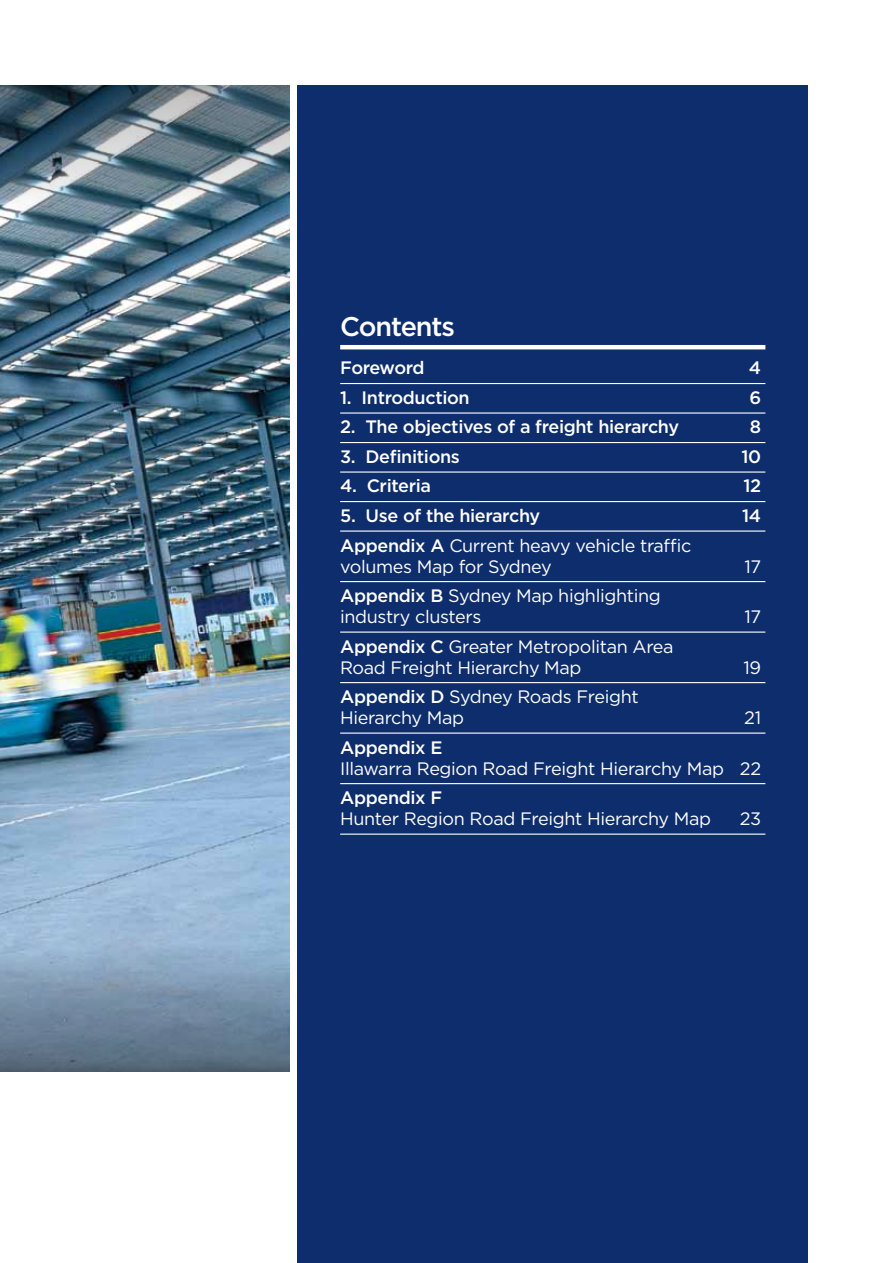
<style>
.page{position:relative;width:893px;height:1263px;background:#fff}
.page>*{position:absolute;margin:0;border:0;box-sizing:border-box;transform-origin:0 0}
.t1{font:500 27px "Gotham";letter-spacing:-.04em;color:#fff}
.t2{font:18px/21px "Gotham";letter-spacing:-.02em;color:#fff}
.t3{font:500 18px "Gotham";letter-spacing:-.02em;color:#fff}
.s1{font-weight:500}
</style>
<div class="page">
<img style="left:0;top:223px;width:289px;height:710px">
<div style="left:298px;top:85px;width:510px;height:1178px;background:#0d2d6c"></div>
<hr style="left:340px;top:345px;width:425px;height:4px;background:#fff">
<hr style="left:340px;top:383px;width:425px;height:1px;background:#fff">
<hr style="left:340px;top:412px;width:425px;height:2px;background:#fff">
<hr style="left:340px;top:442px;width:425px;height:1px;background:#fff">
<hr style="left:340px;top:471px;width:425px;height:2px;background:#fff">
<hr style="left:340px;top:501px;width:425px;height:1px;background:#fff">
<hr style="left:340px;top:530px;width:425px;height:2px;background:#fff">
<hr style="left:340px;top:581px;width:425px;height:1px;background:#fff">
<hr style="left:340px;top:631px;width:425px;height:2px;background:#fff">
<hr style="left:340px;top:682px;width:425px;height:1px;background:#fff">
<hr style="left:340px;top:732px;width:425px;height:2px;background:#fff">
<hr style="left:340px;top:783px;width:425px;height:1px;background:#fff">
<hr style="left:340px;top:833px;width:425px;height:2px;background:#fff">
<div style="left:0;top:933px;width:289px;height:138px;background:linear-gradient(to bottom,#a0bedb,#526577)"></div>
<svg style="left:0;top:85px;width:289px;height:138px;background:#5f7683"></svg>
<h1 class="t1" style="left:340px;top:309px;width:116px">Contents</h1>
<p class="t3" style="left:340px;top:356px;width:86px">Foreword</p>
<p class="t3" style="left:749px;top:356px;width:14px">4</p>
<p class="t3" style="left:340px;top:386px;width:131px">1. Introduction</p>
<p class="t3" style="left:749px;top:386px;width:13px">6</p>
<p class="t3" style="left:340px;top:415px;width:341px">2. The objectives of a freight hierarchy</p>
<p class="t3" style="left:750px;top:415px;width:13px">8</p>
<p class="t3" style="left:340px;top:445px;width:121px">3. Definitions</p>
<p class="t3" style="left:741px;top:445px;width:21px">10</p>
<p class="t3" style="left:340px;top:474px;width:92px">4. Criteria</p>
<p class="t3" style="left:743px;top:474px;width:19px">12</p>
<p class="t3" style="left:340px;top:504px;width:202px">5. Use of the hierarchy</p>
<p class="t3" style="left:742px;top:504px;width:21px">14</p>
<p class="t2" style="left:340px;top:534px;width:353px"><span class="s1">Appendix A</span> Current heavy vehicle traffic volumes Map for Sydney</p>
<p class="t2" style="left:744px;top:555px;width:18px">17</p>
<p class="t2" style="left:340px;top:585px;width:322px"><span class="s1">Appendix B</span> Sydney Map highlighting industry clusters</p>
<p class="t2" style="left:340px;top:635px;width:335px"><span class="s1">Appendix C</span> Greater Metropolitan Area<br>Road Freight Hierarchy Map</p>
<p class="t2" style="left:340px;top:686px;width:300px"><span class="s1">Appendix D</span> Sydney Roads Freight<br>Hierarchy Map</p>
<p class="t2" style="left:744px;top:606px;width:18px">17</p>
<p class="t2" style="left:743px;top:656px;width:19px">19</p>
<p class="t2" style="left:744px;top:707px;width:18px">21</p>
<p class="t3" style="left:340px;top:735px;width:104px">Appendix E</p>
<p class="t2" style="left:340px;top:757px;width:422px">Illawarra Region Road Freight Hierarchy Map 22</p>
<p class="t3" style="left:340px;top:786px;width:104px">Appendix F</p>
<p class="t2" style="left:340px;top:808px;width:372px">Hunter Region Road Freight Hierarchy Map</p>
<p class="t2" style="left:740px;top:808px;width:23px">23</p>
</div>
